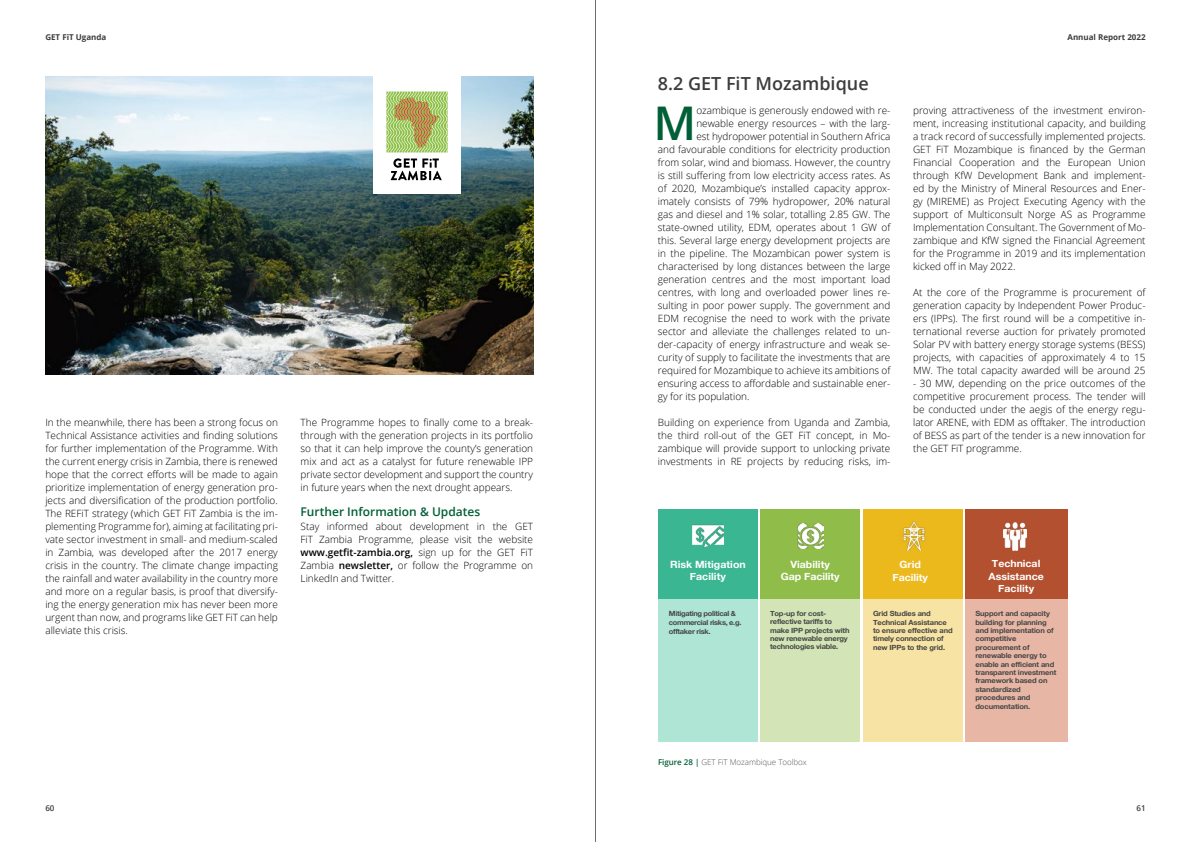
<style>
.page{position:relative;width:1191px;height:842px;background:#fff}
.page>*{position:absolute;margin:0;border:0;box-sizing:border-box;transform-origin:0 0}
.t1{font:600 46.4px "Open Sans";color:#005f36}
.t2{font:600 18px "Open Sans";color:#3c3c3b}
.t3{font:600 12px "Open Sans";color:#005f36}
.t4{font:300 10px/13px "Open Sans";color:#000;text-align:justify}
.t5{font:700 10px/12.2px "Helvetica Neue";letter-spacing:.005em;color:#fff;text-align:center;scale:1.06 1}
.t6{font:300 8px "Open Sans";letter-spacing:-.005em;color:#575756}
.t7{font:700 8px "Open Sans";color:#3c3c3b}
.t8{font:600 8px "Open Sans";color:#3c3c3b}
.t9{font:700 7.1px/8.4px "Helvetica Neue";letter-spacing:-.015em;color:#464746;scale:1.06 1}
.t10{font:700 7.1px/8.6px "Helvetica Neue";letter-spacing:-.04em;color:#464746;scale:1.06 1}
.s1{font-weight:600}
.s2{font-weight:600;color:#005f36}
</style>
<div class="page">
<hr style="left:595px;top:0;width:1px;height:842px;background:#706f6f">
<img style="left:45px;top:77px;width:488px;height:297px">
<div style="left:373px;top:77px;width:87px;height:117px;background:#fff"></div>
<svg style="left:391px;top:158px;width:51px;height:22px"></svg>
<svg style="left:386px;top:92px;width:61px;height:60px;background:#adbb68"></svg>
<div style="left:965px;top:509px;width:102px;height:91px;background:#b3502f"></div>
<img style="left:1003px;top:522px;width:23px;height:28px">
<div style="left:863px;top:509px;width:99px;height:91px;background:#ebb91c"></div>
<img style="left:903px;top:521px;width:23px;height:30px">
<div style="left:760px;top:509px;width:100px;height:91px;background:#90bd4a"></div>
<img style="left:797px;top:524px;width:26px;height:25px">
<div style="left:658px;top:509px;width:99px;height:91px;background:#3bb692"></div>
<img style="left:692px;top:524px;width:31px;height:24px">
<div style="left:965px;top:600px;width:102px;height:142px;background:#e7b6a5"></div>
<div style="left:863px;top:600px;width:99px;height:142px;background:#f7e3a4"></div>
<div style="left:760px;top:600px;width:100px;height:142px;background:#d3e5b7"></div>
<div style="left:658px;top:600px;width:99px;height:142px;background:#aee5d5"></div>
<p class="t7" style="left:45px;top:31px;width:63px">GET FiT Uganda</p>
<p class="t7" style="left:1067px;top:31px;width:80px">Annual Report 2022</p>
<p class="t4" style="left:45px;top:416px;width:234px">In the meanwhile, there has been a strong focus on Technical Assistance activities and finding solutions for further implementation of the Programme. With the current energy crisis in Zambia, there is renewed hope that the correct efforts will be made to again prioritize implementation of energy generation pro&shy;jects and diversification of the production portfolio.<br>The REFiT strategy (which GET FiT Zambia is the im&shy;plementing Programme for), aiming at facilitating pri&shy;vate sector investment in small- and medium-scaled in Zambia, was developed after the 2017 energy crisis in the country. The climate change impacting the rainfall and water availability in the country more and more on a regular basis, is proof that diversify&shy;ing the energy generation mix has never been more urgent than now, and programs like GET FiT can help alleviate this crisis.</p>
<p class="t4" style="left:300px;top:416px;width:234px">The Programme hopes to finally come to a break&shy;through with the generation projects in its portfolio so that it can help improve the county’s generation mix and act as a catalyst for future renewable IPP private sector development and support the country in future years when the next drought appears.</p>
<p class="t3" style="left:300px;top:503px;width:181px">Further Information &amp; Updates</p>
<p class="t4" style="left:300px;top:520px;width:234px">Stay informed about development in the GET FiT Zambia Programme, please visit the website <span class="s1">www.getfit-zambia.org,</span> sign up for the GET FiT Zambia <span class="s1">newsletter,</span> or follow the Programme on LinkedIn and Twitter.</p>
<h2 class="t2" style="left:658px;top:71px;width:212px">8.2 GET FiT Mozambique</h2>
<h1 class="t1" style="left:653px;top:91px;width:44px">M</h1>
<p class="t4" style="left:696px;top:104px;width:195px">ozambique is generously endowed with re-</p>
<p class="t4" style="left:696px;top:117px;width:195px">newable energy resources – with the larg-</p>
<p class="t4" style="left:696px;top:130px;width:195px">est hydropower potential in Southern Africa</p>
<p class="t4" style="left:658px;top:143px;width:234px">and favourable conditions for electricity production</p>
<p class="t4" style="left:658px;top:156px;width:234px">from solar, wind and biomass. However, the country</p>
<p class="t4" style="left:658px;top:169px;width:234px">is still suffering from low electricity access rates. As</p>
<p class="t4" style="left:658px;top:182px;width:234px">of 2020, Mozambique’s installed capacity approx-</p>
<p class="t4" style="left:658px;top:195px;width:234px">imately consists of 79% hydropower, 20% natural</p>
<p class="t4" style="left:658px;top:208px;width:234px">gas and diesel and 1% solar, totalling 2.85 GW. The</p>
<p class="t4" style="left:658px;top:221px;width:234px">state-owned utility, EDM, operates about 1 GW of</p>
<p class="t4" style="left:658px;top:234px;width:234px">this. Several large energy development projects are</p>
<p class="t4" style="left:658px;top:247px;width:234px">in the pipeline. The Mozambican power system is</p>
<p class="t4" style="left:658px;top:260px;width:234px">characterised by long distances between the large</p>
<p class="t4" style="left:658px;top:273px;width:234px">generation centres and the most important load</p>
<p class="t4" style="left:658px;top:286px;width:234px">centres, with long and overloaded power lines re-</p>
<p class="t4" style="left:658px;top:299px;width:234px">sulting in poor power supply. The government and</p>
<p class="t4" style="left:658px;top:312px;width:234px">EDM recognise the need to work with the private</p>
<p class="t4" style="left:658px;top:325px;width:234px">sector and alleviate the challenges related to un-</p>
<p class="t4" style="left:658px;top:338px;width:234px">der-capacity of energy infrastructure and weak se-</p>
<p class="t4" style="left:658px;top:351px;width:234px">curity of supply to facilitate the investments that are</p>
<p class="t4" style="left:658px;top:364px;width:234px">required for Mozambique to achieve its ambitions of</p>
<p class="t4" style="left:658px;top:377px;width:234px">ensuring access to affordable and sustainable ener-</p>
<p class="t4" style="left:658px;top:390px;width:93px">gy for its population.</p>
<p class="t4" style="left:658px;top:416px;width:234px">Building on experience from Uganda and Zambia, the third roll-out of the GET FiT concept, in Mo&shy;zambique will provide support to unlocking private investments in RE projects by reducing risks, im-</p>
<p class="t4" style="left:913px;top:104px;width:234px">proving attractiveness of the investment environ&shy;ment, increasing institutional capacity, and building a track record of successfully implemented projects.<br>GET FiT Mozambique is financed by the German Financial Cooperation and the European Union through KfW Development Bank and implement&shy;ed by the Ministry of Mineral Resources and Ener&shy;gy (MIREME) as Project Executing Agency with the support of Multiconsult Norge AS as Programme Implementation Consultant. The Government of Mo&shy;zambique and KfW signed the Financial Agreement for the Programme in 2019 and its implementation kicked off in May 2022.</p>
<p class="t4" style="left:913px;top:286px;width:234px">At the core of the Programme is procurement of generation capacity by Independent Power Produc&shy;ers (IPPs). The first round will be a competitive in&shy;ternational reverse auction for privately promoted Solar PV with battery energy storage systems (BESS) projects, with capacities of approximately 4 to 15<br>MW. The total capacity awarded will be around 25</p>
<p class="t4" style="left:913px;top:377px;width:234px">- 30 MW, depending on the price outcomes of the competitive procurement process. The tender will be conducted under the aegis of the energy regu&shy;lator ARENE, with EDM as offtaker. The introduction of BESS as part of the tender is a new innovation for the GET FiT programme.</p>
<p class="t5" style="left:670px;top:559px;width:73px">Risk Mitigation<br>Facility</p>
<p class="t5" style="left:780px;top:559px;width:57px">Viability<br>Gap Facility</p>
<p class="t5" style="left:892px;top:559px;width:35px">Grid<br>Facility</p>
<p class="t5" style="left:988px;top:558px;width:54px">Technical<br>Assistance<br>Facility</p>
<p class="t10" style="left:669px;top:610px;width:70px">Mitigating political &amp; commercial risks, e.g. offtaker risk.</p>
<p class="t9" style="left:975px;top:609px;width:78px">Support and capacity building for planning and implementation of competitive procurement of renewable energy to enable an efficient and transparent investment framework based on standardized procedures and documentation.</p>
<p class="t9" style="left:770px;top:610px;width:76px">Top-up for cost&shy;reflective tariffs to make IPP projects with new renewable energy technologies viable.</p>
<p class="t9" style="left:873px;top:609px;width:77px">Grid Studies and<br>Technical Assistance to ensure effective and timely connection of new IPPs to the grid.</p>
<p class="t6" style="left:658px;top:756px;width:150px"><span class="s2">Figure 28 |</span> GET FiT Mozambique Toolbox</p>
<p class="t8" style="left:45px;top:802px;width:11px">60</p>
<p class="t8" style="left:1136px;top:802px;width:11px">61</p>
</div>
